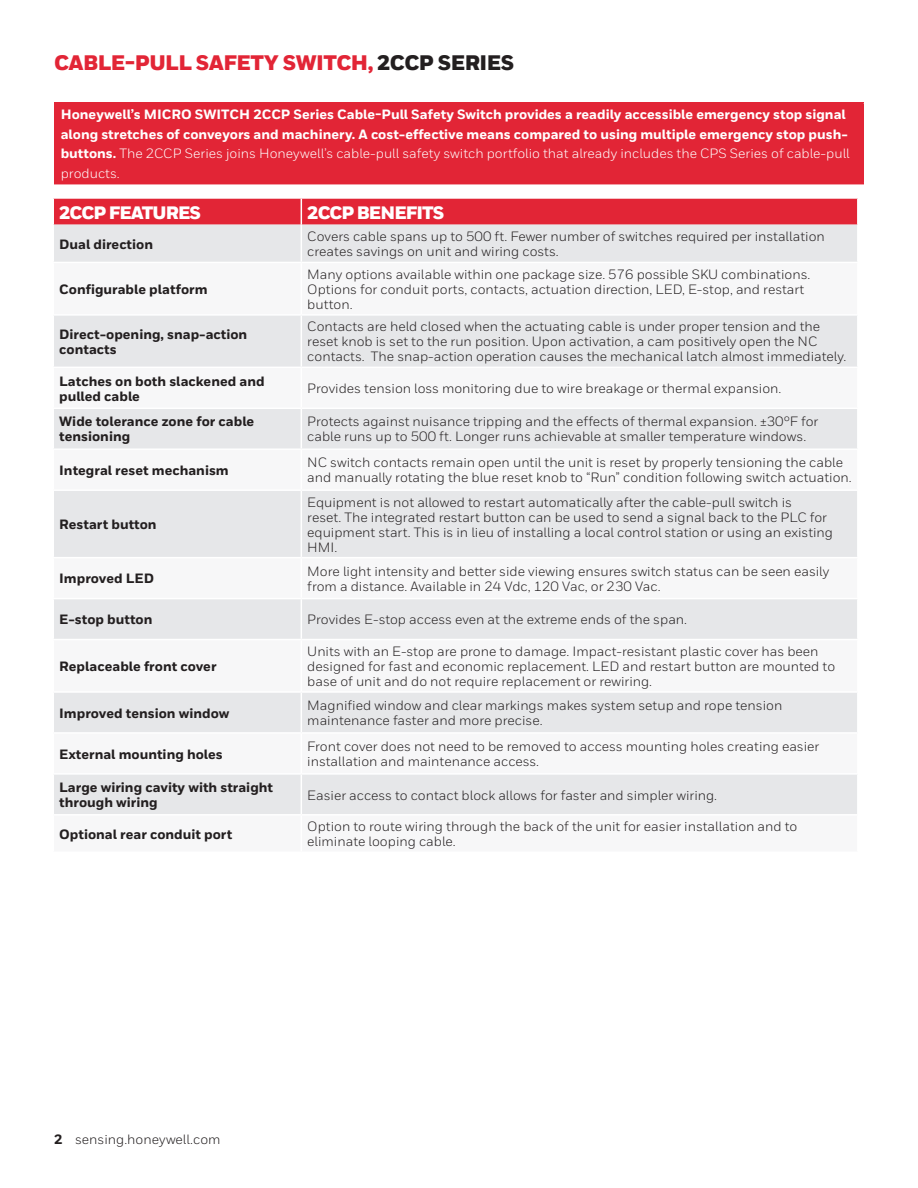
<style>
.page{position:relative;width:918px;height:1188px;background:#fff}
.page>*{position:absolute;margin:0;border:0;box-sizing:border-box;transform-origin:0 0}
.t1{font:900 21px "Honeywell Sans";letter-spacing:-.025em;color:#e22536}
.t2{font:900 18px "Honeywell Sans";letter-spacing:-.05em;color:#fff}
.t3{font:13.5px/15px "Honeywell Sans";color:#231f20}
.t4{font:800 13.5px/15px "Honeywell Sans";color:#231f20}
.t5{font:800 13.5px/19.5px "Honeywell Sans";color:#fff}
.s1{color:#231f20}
.s2{font-weight:400}
.s3{font-weight:800}
</style>
<div class="page">
<div style="left:55px;top:103px;width:808px;height:81px;background:#e22536"></div>
<hr style="left:54px;top:102px;width:810px;height:2px;background:#e22536">
<hr style="left:54px;top:103px;width:2px;height:80px;background:#e22536">
<hr style="left:862px;top:103px;width:2px;height:80px;background:#e22536">
<hr style="left:54px;top:183px;width:810px;height:1px;background:#e22536">
<div style="left:54px;top:225px;width:803px;height:37px;background:#e6e7e9"></div>
<svg style="left:54px;top:316px;width:803px;height:498px;fill:#e6e7e9"></svg>
<div style="left:53px;top:199px;width:804px;height:26px;background:#e22536"></div>
<hr style="left:301px;top:225px;width:1px;height:37px;background:#fff">
<hr style="left:301px;top:316px;width:1px;height:51px;background:#fff">
<hr style="left:52px;top:367px;width:249px;height:1px;background:#fff">
<hr style="left:301px;top:367px;width:558px;height:1px;background:#fff">
<hr style="left:301px;top:368px;width:1px;height:40px;background:#fff">
<hr style="left:52px;top:408px;width:249px;height:1px;background:#fff">
<hr style="left:301px;top:408px;width:558px;height:1px;background:#fff">
<hr style="left:301px;top:409px;width:1px;height:39px;background:#fff">
<hr style="left:52px;top:448px;width:249px;height:2px;background:#fff">
<hr style="left:301px;top:448px;width:558px;height:2px;background:#fff">
<hr style="left:301px;top:450px;width:1px;height:39px;background:#fff">
<hr style="left:52px;top:489px;width:249px;height:2px;background:#fff">
<hr style="left:301px;top:489px;width:558px;height:2px;background:#fff">
<hr style="left:301px;top:491px;width:1px;height:66px;background:#fff">
<hr style="left:52px;top:557px;width:249px;height:1px;background:#fff">
<hr style="left:301px;top:557px;width:558px;height:1px;background:#fff">
<hr style="left:301px;top:558px;width:1px;height:40px;background:#fff">
<hr style="left:52px;top:598px;width:249px;height:1px;background:#fff">
<hr style="left:301px;top:598px;width:558px;height:1px;background:#fff">
<hr style="left:301px;top:599px;width:1px;height:40px;background:#fff">
<hr style="left:52px;top:639px;width:249px;height:1px;background:#fff">
<hr style="left:301px;top:639px;width:558px;height:1px;background:#fff">
<hr style="left:301px;top:640px;width:1px;height:51px;background:#fff">
<hr style="left:52px;top:691px;width:249px;height:2px;background:#fff">
<hr style="left:301px;top:691px;width:558px;height:2px;background:#fff">
<hr style="left:301px;top:693px;width:1px;height:39px;background:#fff">
<hr style="left:52px;top:732px;width:249px;height:2px;background:#fff">
<hr style="left:301px;top:732px;width:558px;height:2px;background:#fff">
<hr style="left:301px;top:734px;width:1px;height:39px;background:#fff">
<hr style="left:52px;top:773px;width:249px;height:2px;background:#fff">
<hr style="left:301px;top:773px;width:558px;height:2px;background:#fff">
<hr style="left:301px;top:775px;width:1px;height:39px;background:#fff">
<h1 class="t1" style="left:54px;top:50px;width:462px">CABLE-PULL SAFETY SWITCH, <span class="s1">2CCP SERIES</span></h1>
<p class="t5" style="left:61px;top:105px;width:790px">Honeywell’s MICRO SWITCH 2CCP Series Cable-Pull Safety Switch provides a readily accessible emergency stop signal along stretches of conveyors and machinery. A cost-effective means compared to using multiple emergency stop push&shy;buttons. <span class="s2">The 2CCP Series joins Honeywell’s cable-pull safety switch portfolio that already includes the CPS Series of cable-pull products.</span></p>
<p class="t2" style="left:59px;top:201px;width:143px">2CCP FEATURES</p>
<p class="t2" style="left:307px;top:201px;width:139px">2CCP BENEFITS</p>
<p class="t4" style="left:59px;top:237px;width:95px">Dual direction</p>
<p class="t3" style="left:307px;top:229px;width:519px">Covers cable spans up to 500 ft. Fewer number of switches required per installation creates savings on unit and wiring costs.</p>
<p class="t4" style="left:59px;top:282px;width:150px">Configurable platform</p>
<p class="t3" style="left:307px;top:267px;width:505px">Many options available within one package size. 576 possible SKU combinations.<br>Options for conduit ports, contacts, actuation direction, LED, E-stop, and restart button.</p>
<p class="t4" style="left:59px;top:327px;width:190px">Direct-opening, snap-action contacts</p>
<p class="t3" style="left:307px;top:319px;width:540px">Contacts are held closed when the actuating cable is under proper tension and the reset knob is set to the run position. Upon activation, a cam positively open the NC contacts. The snap-action operation causes the mechanical latch almost immediately.</p>
<p class="t4" style="left:59px;top:374px;width:207px">Latches on both slackened and pulled cable</p>
<p class="t3" style="left:307px;top:381px;width:476px">Provides tension loss monitoring due to wire breakage or thermal expansion.</p>
<p class="t4" style="left:59px;top:415px;width:197px">Wide tolerance zone for cable tensioning</p>
<p class="t3" style="left:307px;top:414px;width:513px">Protects against nuisance tripping and the effects of thermal expansion. ±30°F for cable runs up to 500 ft. Longer runs achievable at smaller temperature windows.</p>
<p class="t4" style="left:59px;top:463px;width:171px">Integral reset mechanism</p>
<p class="t3" style="left:307px;top:455px;width:546px">NC switch contacts remain open until the unit is reset by properly tensioning the cable and manually rotating the blue reset knob to “Run” condition following switch actuation.</p>
<p class="t4" style="left:59px;top:517px;width:99px">Restart button</p>
<p class="t3" style="left:307px;top:495px;width:527px">Equipment is not allowed to restart automatically after the cable-pull switch is<br>reset. The integrated restart button can be used to send a signal back to the PLC for equipment start. This is in lieu of installing a local control station or using an existing HMI.</p>
<p class="t4" style="left:59px;top:572px;width:96px">Improved LED</p>
<p class="t3" style="left:307px;top:564px;width:524px">More light intensity and better side viewing ensures switch status can be seen easily from a distance. Available in 24 Vdc, 120 Vac, or 230 Vac.</p>
<p class="t4" style="left:59px;top:613px;width:95px">E-stop button</p>
<p class="t3" style="left:307px;top:612px;width:381px">Provides E-stop access even at the extreme ends of the span.</p>
<p class="t4" style="left:59px;top:659px;width:159px">Replaceable front cover</p>
<p class="t3" style="left:307px;top:644px;width:529px">Units with an E-stop are prone to damage. Impact-resistant plastic cover has been designed for fast and economic replacement. LED and restart button are mounted to base of unit and do not require replacement or rewiring.</p>
<p class="t4" style="left:59px;top:706px;width:172px">Improved tension window</p>
<p class="t3" style="left:307px;top:698px;width:477px">Magnified window and clear markings makes system setup and rope tension maintenance faster and more precise.</p>
<p class="t4" style="left:59px;top:747px;width:165px">External mounting holes</p>
<p class="t3" style="left:307px;top:739px;width:514px">Front cover does not need to be removed to access mounting holes creating easier installation and maintenance access.</p>
<p class="t4" style="left:59px;top:780px;width:215px">Large wiring cavity with straight through wiring</p>
<p class="t3" style="left:307px;top:787px;width:411px">Easier access to contact block allows for faster and simpler wiring.</p>
<p class="t4" style="left:59px;top:827px;width:175px">Optional rear conduit port</p>
<p class="t3" style="left:307px;top:819px;width:492px">Option to route wiring through the back of the unit for easier installation and to eliminate looping cable.</p>
<p class="t3" style="left:54px;top:1132px;width:168px"><span class="s3">2</span> sensing.honeywell.com</p>
</div>
